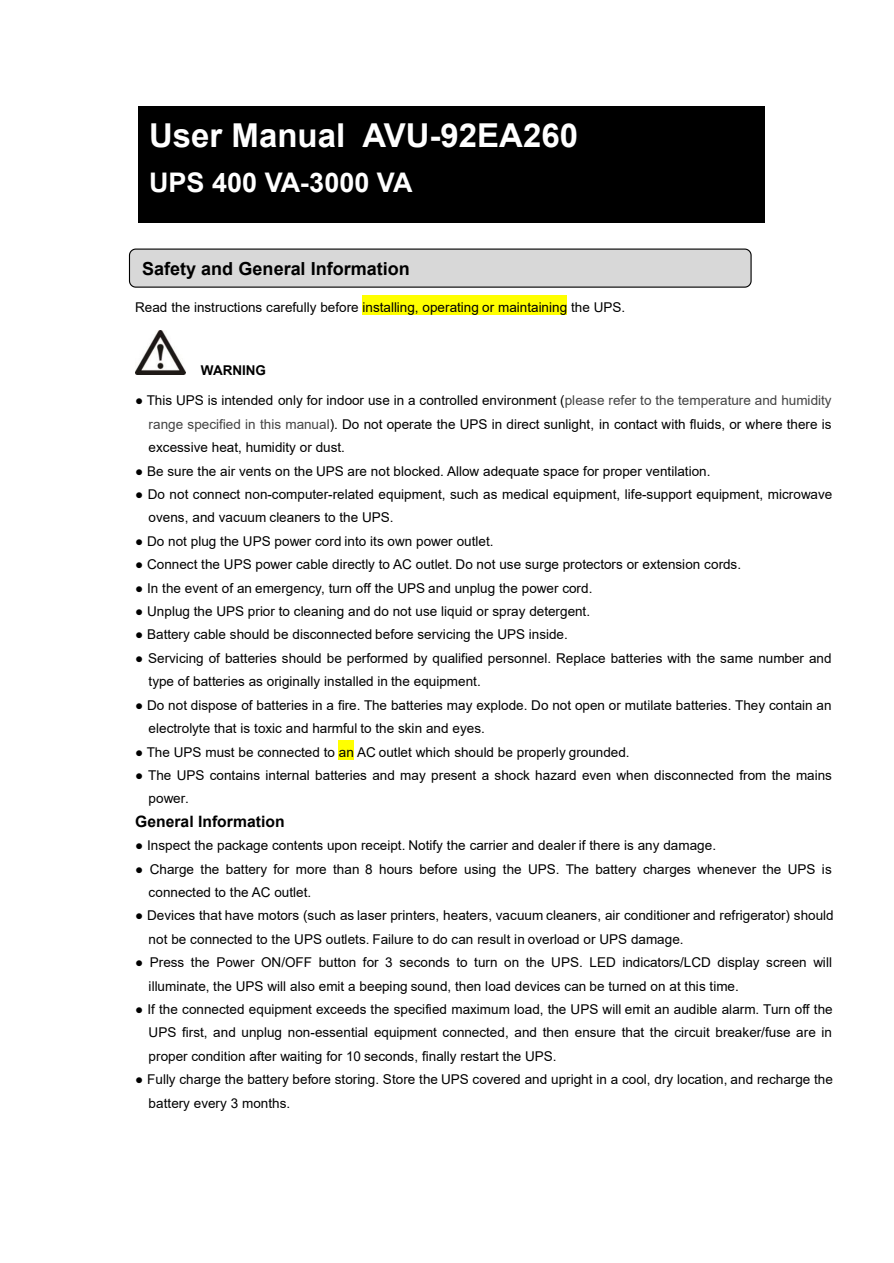
<style>
.page{position:relative;width:894px;height:1263px;background:#fff}
.page>*{position:absolute;margin:0;border:0;box-sizing:border-box;transform-origin:0 0}
.t1{font:700 33px "Arial";color:#fff}
.t2{font:700 27px "Arial";color:#fff}
.t3{font:700 18px "Arial";color:#000}
.t4{font:700 15.6px "Arial";color:#000}
.t5{font:13.5px/23.4px "Arial";color:#000}
.t6{font:700 13.5px "Arial";color:#000}
.s1{color:#434343}
</style>
<div class="page">
<div style="left:362px;top:295px;width:34px;height:20px;background:#ff0"></div>
<div style="left:396px;top:295px;width:18px;height:20px;background:#ff0"></div>
<hr style="left:414px;top:295px;width:4px;height:20px;background:#ff0">
<hr style="left:418px;top:295px;width:4px;height:20px;background:#ff0">
<div style="left:422px;top:295px;width:38px;height:20px;background:#ff0"></div>
<div style="left:460px;top:295px;width:18px;height:20px;background:#ff0"></div>
<hr style="left:478px;top:295px;width:4px;height:20px;background:#ff0">
<div style="left:482px;top:295px;width:12px;height:20px;background:#ff0"></div>
<hr style="left:494px;top:295px;width:3px;height:20px;background:#ff0">
<div style="left:497px;top:295px;width:51px;height:20px;background:#ff0"></div>
<div style="left:548px;top:295px;width:18px;height:20px;background:#ff0"></div>
<img style="left:135px;top:330px;width:50px;height:44px">
<div style="left:338px;top:740px;width:7px;height:19px;background:#ff0"></div>
<div style="left:345px;top:740px;width:8px;height:19px;background:#ff0"></div>
<svg style="left:129px;top:249px;width:622px;height:39px;background:#cdcdcd"></svg>
<div style="left:138px;top:106px;width:626px;height:117px;background:#000"></div>
<h1 class="t1" style="left:149px;top:123px;width:430px">User Manual AVU-92EA260</h1>
<h2 class="t2" style="left:149px;top:172px;width:265px">UPS 400 VA-3000 VA</h2>
<h3 class="t3" style="left:142px;top:261px;width:269px">Safety and General Information</h3>
<p class="t5" style="left:135px;top:297px;width:491px">Read the instructions carefully before installing, operating or maintaining the UPS.</p>
<p class="t6" style="left:201px;top:365px;width:67px">WARNING</p>
<p class="t5" style="left:148px;top:390px;width:684px;text-align:justify;text-indent:-14px">● This UPS is intended only for indoor use in a controlled environment (<span class="s1">please refer to the temperature and humidity range specified in this manual</span>). Do not operate the UPS in direct sunlight, in contact with fluids, or where there is excessive heat, humidity or dust.</p>
<p class="t5" style="left:135px;top:460px;width:576px">● Be sure the air vents on the UPS are not blocked. Allow adequate space for proper ventilation.</p>
<p class="t5" style="left:148px;top:484px;width:685px;text-indent:-14px">● Do not connect non-computer-related equipment, such as medical equipment, life-support equipment, microwave ovens, and vacuum cleaners to the UPS.</p>
<p class="t5" style="left:135px;top:531px;width:360px">● Do not plug the UPS power cord into its own power outlet.</p>
<p class="t5" style="left:135px;top:554px;width:607px">● Connect the UPS power cable directly to AC outlet. Do not use surge protectors or extension cords.</p>
<p class="t5" style="left:135px;top:577px;width:458px">● In the event of an emergency, turn off the UPS and unplug the power cord.</p>
<p class="t5" style="left:135px;top:601px;width:456px">● Unplug the UPS prior to cleaning and do not use liquid or spray detergent.</p>
<p class="t5" style="left:135px;top:624px;width:434px">● Battery cable should be disconnected before servicing the UPS inside.</p>
<p class="t5" style="left:148px;top:648px;width:684px;text-indent:-14px">● Servicing of batteries should be performed by qualified personnel. Replace batteries with the same number and type of batteries as originally installed in the equipment.</p>
<p class="t5" style="left:148px;top:694px;width:684px;text-indent:-14px">● Do not dispose of batteries in a fire. The batteries may explode. Do not open or mutilate batteries. They contain an electrolyte that is toxic and harmful to the skin and eyes.</p>
<p class="t5" style="left:135px;top:741px;width:496px">● The UPS must be connected to an AC outlet which should be properly grounded.</p>
<p class="t5" style="left:148px;top:765px;width:684px;text-indent:-14px">● The UPS contains internal batteries and may present a shock hazard even when disconnected from the mains power.</p>
<p class="t4" style="left:135px;top:816px;width:151px">General Information</p>
<p class="t5" style="left:135px;top:835px;width:582px">● Inspect the package contents upon receipt. Notify the carrier and dealer if there is any damage.</p>
<p class="t5" style="left:148px;top:858px;width:684px;text-indent:-14px">● Charge the battery for more than 8 hours before using the UPS. The battery charges whenever the UPS is connected to the AC outlet.</p>
<p class="t5" style="left:148px;top:905px;width:686px;text-indent:-14px">● Devices that have motors (such as laser printers, heaters, vacuum cleaners, air conditioner and refrigerator) should not be connected to the UPS outlets. Failure to do can result in overload or UPS damage.</p>
<p class="t5" style="left:148px;top:952px;width:684px;text-indent:-14px">● Press the Power ON/OFF button for 3 seconds to turn on the UPS. LED indicators/LCD display screen will illuminate, the UPS will also emit a beeping sound, then load devices can be turned on at this time.</p>
<p class="t5" style="left:148px;top:999px;width:685px;text-align:justify;text-indent:-14px">● If the connected equipment exceeds the specified maximum load, the UPS will emit an audible alarm. Turn off the UPS first, and unplug non-essential equipment connected, and then ensure that the circuit breaker/fuse are in proper condition after waiting for 10 seconds, finally restart the UPS.</p>
<p class="t5" style="left:148px;top:1069px;width:685px;text-indent:-14px">● Fully charge the battery before storing. Store the UPS covered and upright in a cool, dry location, and recharge the battery every 3 months.</p>
</div>
